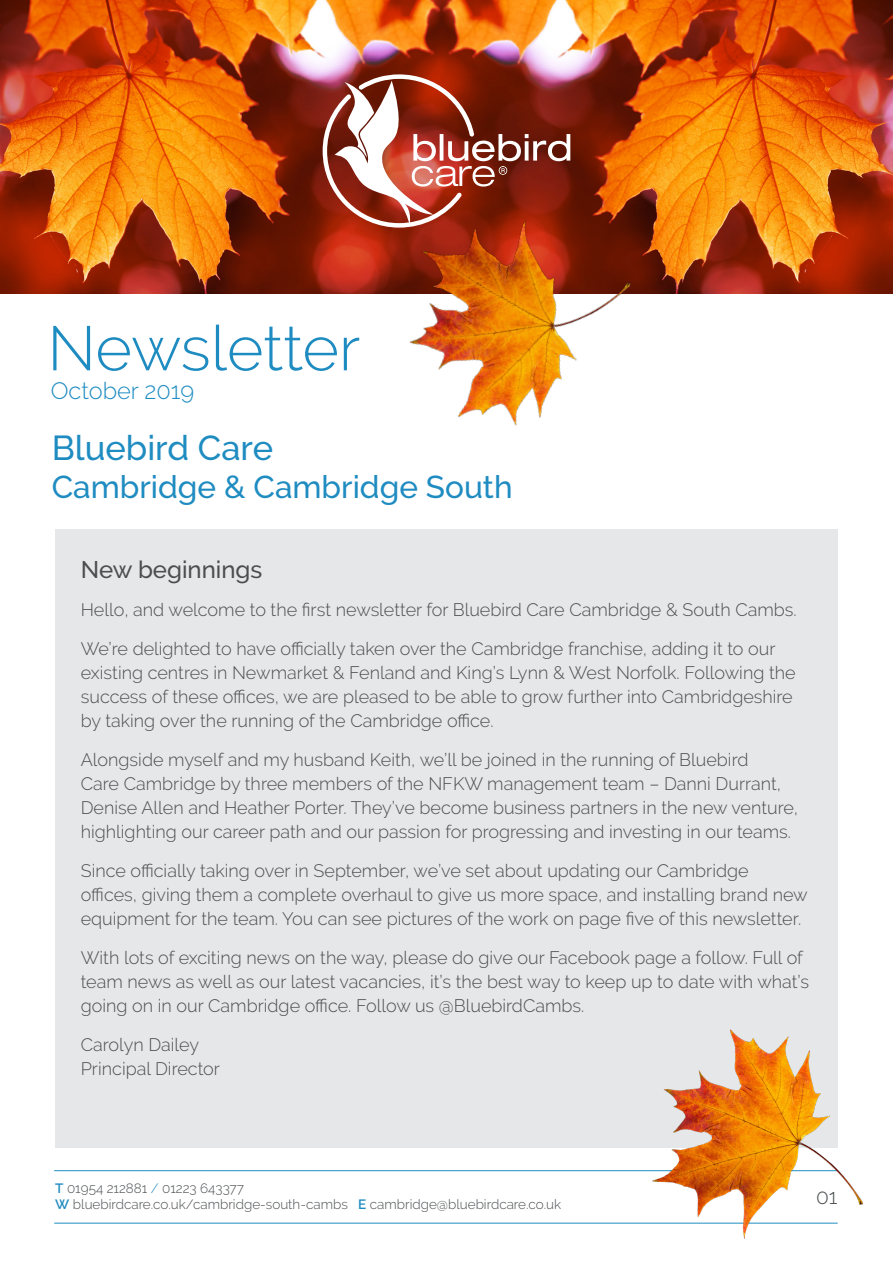
<style>
.page{position:relative;width:893px;height:1263px;background:#fff}
.page>*{position:absolute;margin:0;border:0;box-sizing:border-box;transform-origin:0 0}
.t1{font:300 62.55px "Raleway";letter-spacing:-.005em;color:#1f8cc1}
.t2{font:500 34.5px "Raleway";color:#1f8cc1}
.t3{font:500 31.5px "Raleway";color:#1f8cc1}
.t4{font:500 24px "Raleway";color:#4b4e50}
.t5{font:300 23.55px "Raleway";color:#1f8cc1}
.t6{font:300 21px "Raleway";color:#4b4e50}
.t7{font:300 18px/24px "Raleway";color:#4b4e50}
.t8{font:300 13.5px/16.2px "Raleway";color:#4b4e50}
.s1{font-weight:600;color:#1f8cc1}
.s2{color:#1f8cc1}
</style>
<div class="page">
<hr style="left:54px;top:1223px;width:784px;height:1px;background:#1f8cc1">
<hr style="left:54px;top:1170px;width:784px;height:1px;background:#1f8cc1">
<img style="left:0;top:0;width:893px;height:293px">
<div style="left:55px;top:529px;width:783px;height:619px;background:#e6e7e9"></div>
<svg style="left:323px;top:74px;width:247px;height:154px"></svg>
<img style="left:647px;top:1029px;width:216px;height:210px">
<img style="left:378px;top:188px;width:271px;height:238px">
<p class="t1" style="left:47px;top:312px;width:314px">Newsletter</p>
<p class="t5" style="left:51px;top:377px;width:145px">October 2019</p>
<p class="t2" style="left:52px;top:428px;width:223px">Bluebird Care</p>
<p class="t3" style="left:52px;top:468px;width:462px">Cambridge &amp; Cambridge South</p>
<p class="t4" style="left:81px;top:555px;width:183px">New beginnings</p>
<p class="t7" style="left:81px;top:598px;width:717px">Hello, and welcome to the first newsletter for Bluebird Care Cambridge &amp; South Cambs.</p>
<p class="t7" style="left:81px;top:637px;width:716px">We’re delighted to have officially taken over the Cambridge franchise, adding it to our existing centres in Newmarket &amp; Fenland and King’s Lynn &amp; West Norfolk. Following the success of these offices, we are pleased to be able to grow further into Cambridgeshire by taking over the running of the Cambridge office.</p>
<p class="t7" style="left:81px;top:748px;width:719px">Alongside myself and my husband Keith, we’ll be joined in the running of Bluebird<br>Care Cambridge by three members of the NFKW management team – Danni Durrant, Denise Allen and Heather Porter. They’ve become business partners in the new venture, highlighting our career path and our passion for progressing and investing in our teams.</p>
<p class="t7" style="left:81px;top:859px;width:728px">Since officially taking over in September, we’ve set about updating our Cambridge offices, giving them a complete overhaul to give us more space, and installing brand new equipment for the team. You can see pictures of the work on page five of this newsletter.</p>
<p class="t7" style="left:81px;top:945px;width:730px">With lots of exciting news on the way, please do give our Facebook page a follow. Full of team news as well as our latest vacancies, it’s the best way to keep up to date with what’s going on in our Cambridge office. Follow us @BluebirdCambs.</p>
<p class="t7" style="left:81px;top:1032px;width:141px">Carolyn Dailey<br>Principal Director</p>
<p class="t8" style="left:55px;top:1180px;width:507px"><span class="s1">T</span> 01954 212881 <span class="s2">/</span> 01223 643377<br><span class="s1">W</span> bluebirdcare.co.uk/cambridge-south-cambs <span class="s1">E</span> cambridge@bluebirdcare.co.uk</p>
<p class="t6" style="left:816px;top:1184px;width:23px">01</p>
</div>
